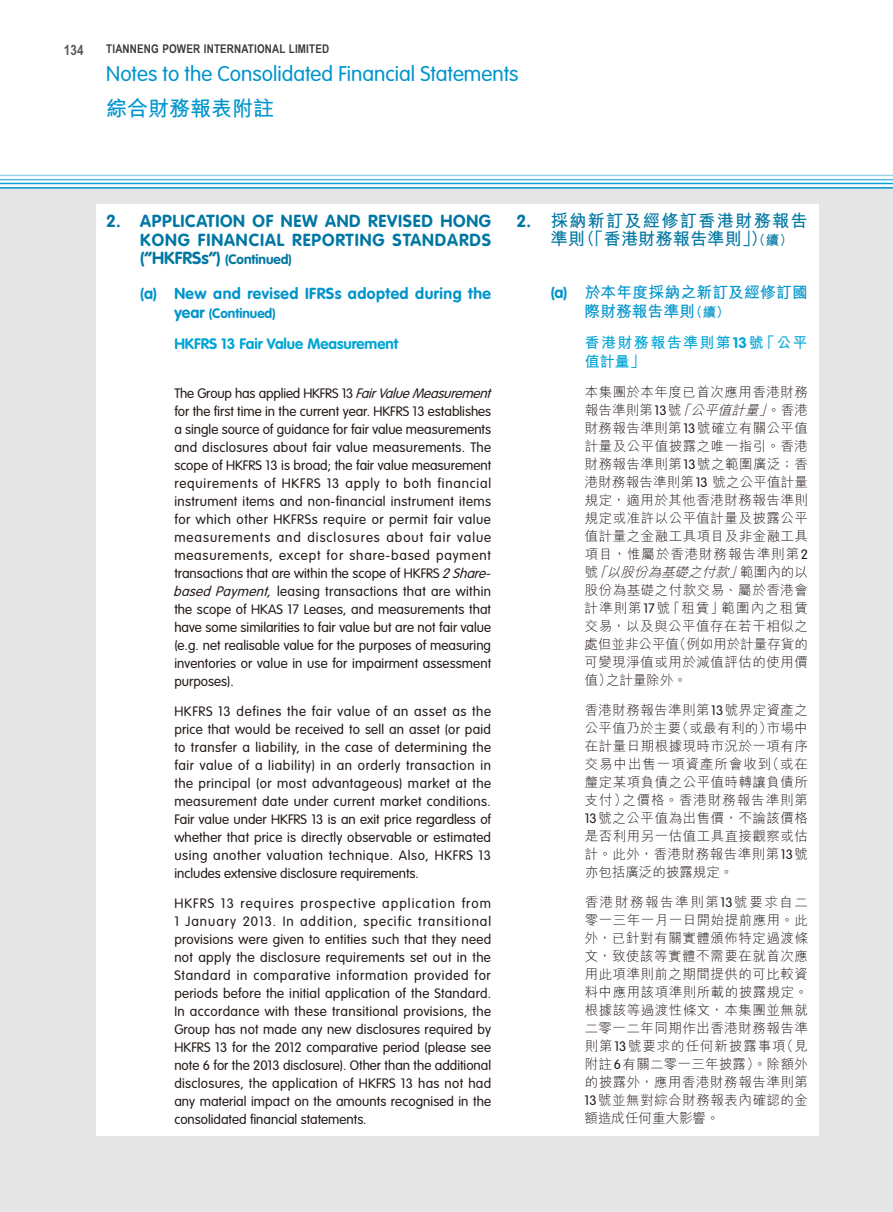
<style>
.page{position:relative;width:893px;height:1212px;background:#fff}
.page>*{position:absolute;margin:0;border:0;box-sizing:border-box;transform-origin:0 0}
.t1{font:300 21px "VAG Rounded Std";color:#0094cc}
.t2{font:700 21px "M Hei HK";color:#0094cc}
.t3{font:700 17.25px/18.8px "VAG Rounded Std";letter-spacing:.04em;color:#0077a3;text-align:right}
.t4{font:700 17.25px/18.8px "M Hei HK";letter-spacing:.07em;color:#0077a3}
.t5{font:700 15.75px "VAG Rounded Std";letter-spacing:.03em;color:#0094cc}
.t6{font:700 15.75px/18.8px "M Hei HK";letter-spacing:.015em;color:#0094cc}
.t7{font:700 15px "VAG Rounded Std";color:#00a5d6}
.t8{font:700 15px/18.8px "M Hei HK";letter-spacing:.095em;color:#00a5d6}
.t9{font:700 14.25px "Arial Narrow";color:#595857}
.t10{font:300 13.5px/18px "VAG Rounded Std";letter-spacing:.005em;color:#231916;text-align:justify}
.t11{font:300 13.5px/18px "M Hei HK";letter-spacing:.035em;color:#231916;text-align:justify}
.t12{font:700 13.5px "VAG Rounded Std";color:#0077a3}
.t13{font:700 13.5px "VAG Rounded Std";color:#0094cc}
.t14{font:700 12px "Arial Narrow";letter-spacing:.015em;color:#3f3b3a}
.s1{font-size:17.25px}
.s2{font-size:15.75px}
.s3{font-style:italic}
.s4{font-family:"VAG Rounded Std"}
.s5{font-size:13.5px}
</style>
<div class="page">
<div style="left:0;top:187px;width:893px;height:1025px;background:#e6e6e7"></div>
<div style="left:96px;top:204px;width:723px;height:931px;background:#fff"></div>
<hr style="left:0;top:187px;width:893px;height:2px;background:#0094cc">
<hr style="left:0;top:183px;width:893px;height:1px;background:#00a5d6">
<hr style="left:0;top:179px;width:893px;height:1px;background:#53bae0">
<hr style="left:0;top:175px;width:893px;height:1px;background:#9ad2eb">
<p class="t9" style="left:64px;top:39px;width:21px">134</p>
<p class="t14" style="left:106px;top:40px;width:224px">TIANNENG POWER INTERNATIONAL LIMITED</p>
<h1 class="t1" style="left:106px;top:62px;width:414px">Notes to the Consolidated Financial Statements</h1>
<h1 class="t2" style="left:106px;top:93px;width:169px">綜合財務報表附註</h1>
<p class="t3" style="left:106px;top:212px;width:386px">2. APPLICATION OF NEW AND REVISED HONG<br>KONG FINANCIAL REPORTING STANDARDS</p>
<p class="t12" style="left:140px;top:252px;width:153px"><span class="s1">(“HKFRSs”)</span> (Continued)</p>
<p class="t5" style="left:140px;top:284px;width:352px">(a) New and revised IFRSs adopted during the</p>
<p class="t13" style="left:174px;top:305px;width:103px"><span class="s2">year</span> (Continued)</p>
<p class="t7" style="left:174px;top:334px;width:225px">HKFRS 13 Fair Value Measurement</p>
<p class="t10" style="left:173px;top:384px;width:323px;text-align:left">The Group has applied HKFRS 13 <span class="s3">FairValueMeasurement </span>for the first time in the current year. HKFRS 13 establishes a single source of guidance for fair value measurements and disclosures about fair value measurements. The scope of HKFRS 13 is broad; the fair value measurement requirements of HKFRS 13 apply to both financial instrument items and non-financial instrument items for which other HKFRSs require or permit fair value measurements and disclosures about fair value measurements, except for share-based payment transactions that are within the scope of HKFRS <span class="s3">2Share&shy;based Payment,</span> leasing transactions that are within the scope of HKAS 17 Leases, and measurements that have some similarities to fair value but are not fair value (e.g. net realisable value for the purposes of measuring inventories or value in use for impairment assessment purposes).</p>
<p class="t10" style="left:174px;top:702px;width:318px">HKFRS 13 defines the fair value of an asset as the price that would be received to sell an asset (or paid to transfer a liability, in the case of determining the fair value of a liability) in an orderly transaction in the principal (or most advantageous) market at the measurement date under current market conditions.<br>Fair value under HKFRS 13 is an exit price regardless of whether that price is directly observable or estimated using another valuation technique. Also, HKFRS 13 includes extensive disclosure requirements.</p>
<p class="t10" style="left:174px;top:894px;width:318px">HKFRS 13 requires prospective application from 1 January 2013. In addition, specific transitional provisions were given to entities such that they need not apply the disclosure requirements set out in the Standard in comparative information provided for periods before the initial application of the Standard.<br>In accordance with these transitional provisions, the Group has not made any new disclosures required by HKFRS 13 for the 2012 comparative period (please see note 6 for the 2013 disclosure). Other than the additional disclosures, the application of HKFRS 13 has not had any material impact on the amounts recognised in the consolidated financial statements.</p>
<p class="t4" style="left:551px;top:209px;width:259px;text-indent:-34px"><span class="s4">2.</span> 採納新訂及經修訂香港財務報告準則（「香港財務報告準則」）<span class="s5">（續）</span></p>
<p class="t6" style="left:585px;top:282px;width:225px;text-indent:-34px"><span class="s4">(a)</span> 於本年度採納之新訂及經修訂國際財務報告準則<span class="s5">（續）</span></p>
<p class="t8" style="left:585px;top:332px;width:225px">香港財務報告準則第<span class="s4">13</span>號「公平值計量」</p>
<p class="t11" style="left:585px;top:383px;width:225px">本集團於本年度已首次應用香港財務報告準則第<span class="s4">13</span>號<span class="s3">「公平值計量」</span>。香港財務報告準則第<span class="s4">13</span>號確立有關公平值計量及公平值披露之唯一指引。香港財務報告準則第<span class="s4">13</span>號之範圍廣泛；香港財務報告準則第<span class="s4">13</span> 號之公平值計量規定，適用於其他香港財務報告準則規定或准許以公平值計量及披露公平值計量之金融工具項目及非金融工具項目，惟屬於香港財務報告準則第<span class="s4">2</span>號<span class="s3">「以股份為基礎之付款」</span>範圍內的以股份為基礎之付款交易、屬於香港會計準則第<span class="s4">17</span>號「租賃」範圍內之租賃交易，以及與公平值存在若干相似之處但並非公平值（例如用於計量存貨的可變現淨值或用於減值評估的使用價值）之計量除外。</p>
<p class="t11" style="left:585px;top:701px;width:225px">香港財務報告準則第<span class="s4">13</span>號界定資產之公平值乃於主要（或最有利的）市場中在計量日期根據現時市況於一項有序交易中出售一項資產所會收到（或在釐定某項負債之公平值時轉讓負債所支付）之價格。香港財務報告準則第<span class="s4">13</span>號之公平值為出售價，不論該價格是否利用另一估值工具直接觀察或估計。此外，香港財務報告準則第<span class="s4">13</span>號亦包括廣泛的披露規定。</p>
<p class="t11" style="left:585px;top:893px;width:225px">香港財務報告準則第<span class="s4">13</span>號要求自二零一三年一月一日開始提前應用。此外，已針對有關實體頒佈特定過渡條文，致使該等實體不需要在就首次應用此項準則前之期間提供的可比較資料中應用該項準則所載的披露規定。根據該等過渡性條文，本集團並無就二零一二年同期作出香港財務報告準則第<span class="s4">13</span>號要求的任何新披露事項（見附註<span class="s4">6</span>有關二零一三年披露）。除額外的披露外，應用香港財務報告準則第<span class="s4">13</span>號並無對綜合財務報表內確認的金額造成任何重大影響。</p>
</div>
